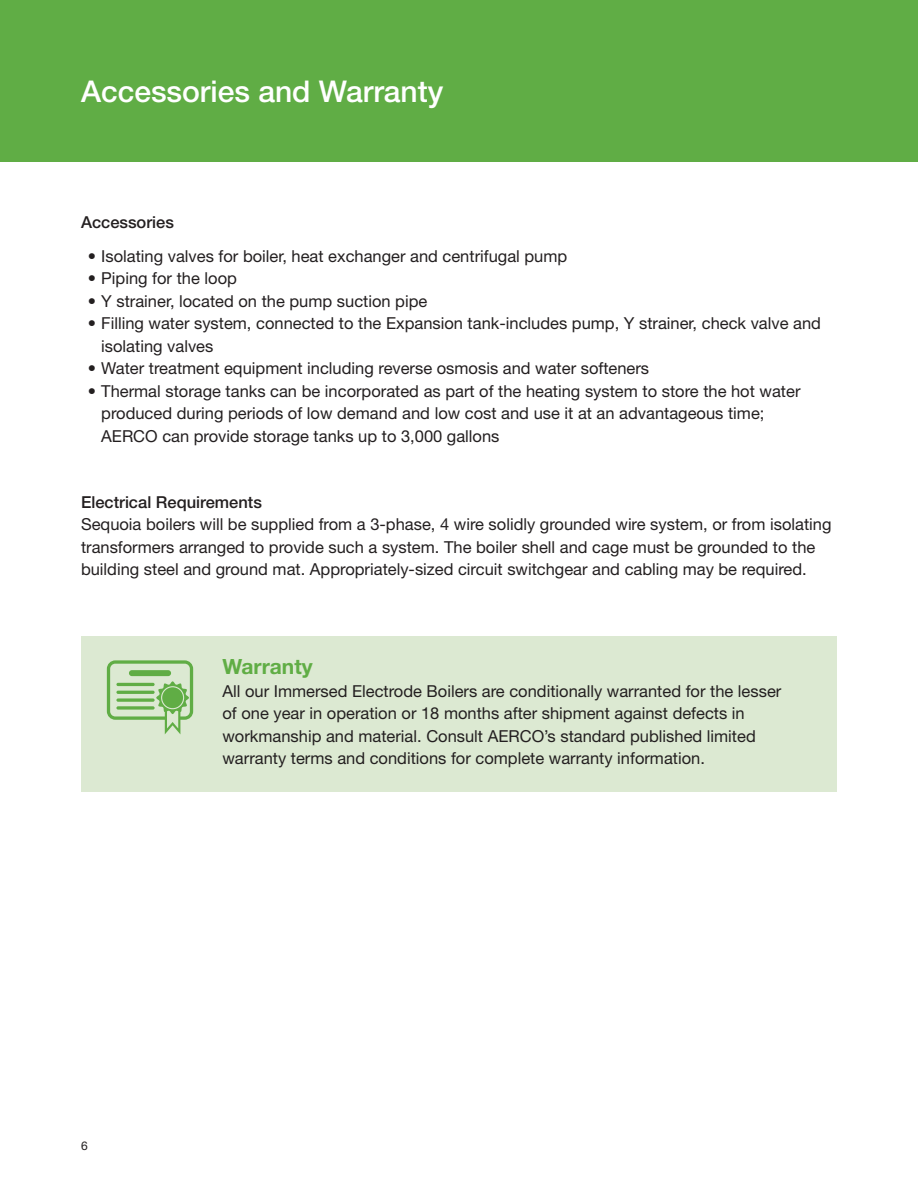
<style>
.page{position:relative;width:918px;height:1188px;background:#fff}
.page>*{position:absolute;margin:0;border:0;box-sizing:border-box;transform-origin:0 0}
.bodycopy{font:500 30px "Helvetica Neue LT Std";color:#fff}
.bodycopy-2{font:700 21px "Helvetica Neue LT Std";color:#60ad45}
.bodycopy-3{font:16.5px/22.5px "Helvetica Neue LT Std";color:#231f20}
.bodycopy-4{font:500 16.5px "Helvetica Neue LT Std";color:#231f20}
.bodycopy-5{font:12px "Helvetica Neue LT Std";color:#231f20}
</style>
<div class="page">
<div style="left:81px;top:636px;width:756px;height:156px;background:#dce9d2"></div>
<div style="left:0;top:0;width:918px;height:162px;background:#60ad45"></div>
<svg style="left:107px;top:660px;width:86px;height:74px"></svg>
<div style="left:129px;top:670px;width:42px;height:6px;background:#60ad45;border-radius:3px"></div>
<hr style="left:116px;top:683px;width:39px;height:3px;background:#60ad45;border-radius:2px">
<hr style="left:116px;top:691px;width:39px;height:3px;background:#60ad45;border-radius:2px">
<svg style="left:116px;top:698px;width:39px;height:4px"></svg>
<svg style="left:116px;top:706px;width:39px;height:4px"></svg>
<div style="left:162px;top:687px;width:21px;height:21px;background:#60ad45;border-radius:50%"></div>
<p class="bodycopy" style="left:81px;top:74px;width:364px">Accessories and Warranty</p>
<p class="bodycopy-4" style="left:81px;top:212px;width:94px">Accessories</p>
<p class="bodycopy-3" style="left:88px;top:244px;width:481px">• Isolating valves for boiler, heat exchanger and centrifugal pump</p>
<p class="bodycopy-3" style="left:88px;top:267px;width:151px">• Piping for the loop</p>
<p class="bodycopy-3" style="left:88px;top:289px;width:341px">• Y strainer, located on the pump suction pipe</p>
<p class="bodycopy-3" style="left:101px;top:312px;width:721px;text-indent:-14px">• Filling water system, connected to the Expansion tank-includes pump, Y strainer, check valve and isolating valves</p>
<p class="bodycopy-3" style="left:88px;top:357px;width:563px">• Water treatment equipment including reverse osmosis and water softeners</p>
<p class="bodycopy-3" style="left:101px;top:379px;width:701px;text-indent:-14px">• Thermal storage tanks can be incorporated as part of the heating system to store the hot water produced during periods of low demand and low cost and use it at an advantageous time;<br>AERCO can provide storage tanks up to 3,000 gallons</p>
<p class="bodycopy-4" style="left:81px;top:492px;width:182px">Electrical Requirements</p>
<p class="bodycopy-3" style="left:81px;top:513px;width:752px">Sequoia boilers will be supplied from a 3-phase, 4 wire solidly grounded wire system, or from isolating transformers arranged to provide such a system. The boiler shell and cage must be grounded to the building steel and ground mat. Appropriately-sized circuit switchgear and cabling may be required.</p>
<p class="bodycopy-2" style="left:222px;top:654px;width:92px">Warranty</p>
<p class="bodycopy-3" style="left:222px;top:679px;width:560px">All our Immersed Electrode Boilers are conditionally warranted for the lesser of one year in operation or 18 months after shipment against defects in workmanship and material. Consult AERCO’s standard published limited warranty terms and conditions for complete warranty information.</p>
<p class="bodycopy-5" style="left:81px;top:1139px;width:8px">6</p>
</div>
